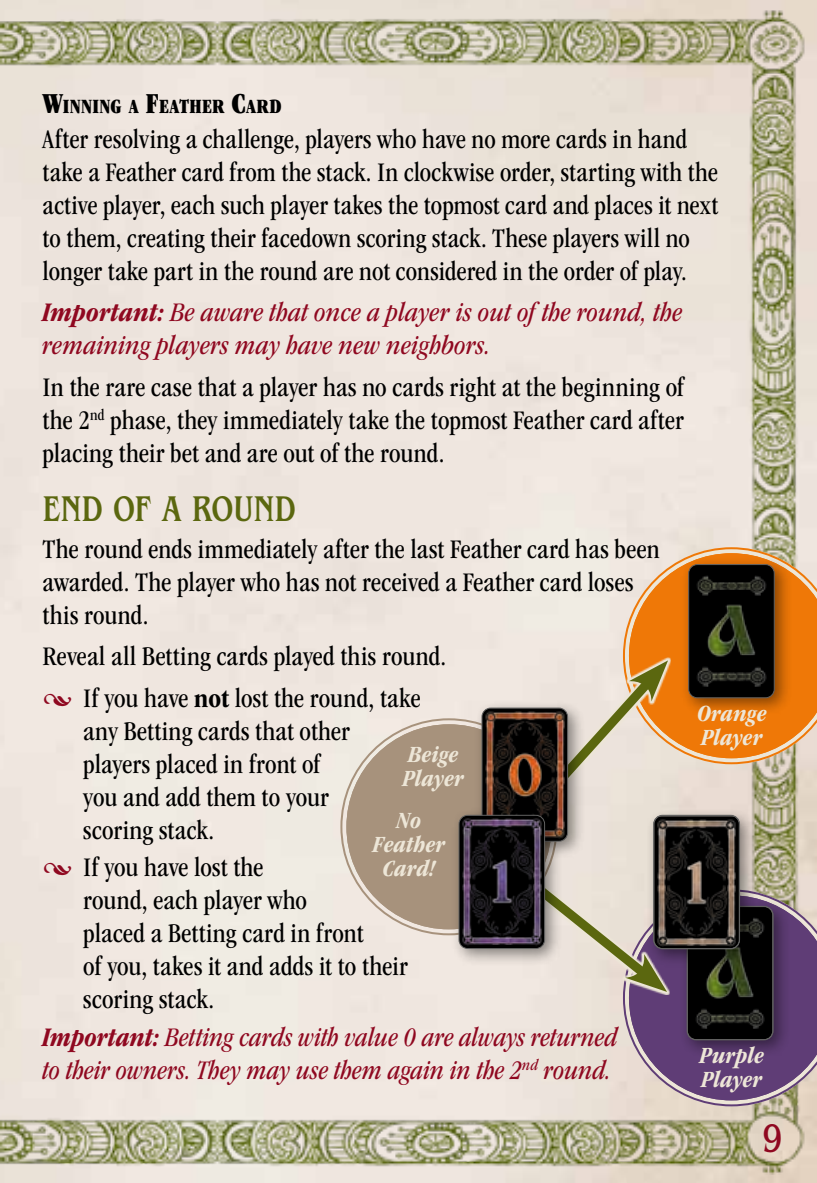
<style>
.page{position:relative;width:817px;height:1183px;background:#fff}
.page>*{position:absolute;margin:0;border:0;box-sizing:border-box;transform-origin:0 0}
.t1{font:500 condensed 42px "Benguiat Std";color:#8f0820;scale:.95 1}
.t2{font:500 condensed 37.5px "Benguiat Std";letter-spacing:-.01em;color:#5b670f;scale:.95 1}
.t3{font:condensed 27.6px/33px "ITC Garamond Std";letter-spacing:.005em;color:#000}
.t4{font:italic condensed 27.6px/33px "ITC Garamond Std";letter-spacing:.005em;color:#8f0820}
.t5{font:italic 700 condensed 24px/24px "ITC Garamond Std";letter-spacing:.005em;color:#ede6d7}
.t6{font:21px "ITC Garamond Std Ult Cond";letter-spacing:.015em;color:#000;scale:.95 1}
.s1{font-size:30px}
.s2{font-weight:700}
.s3{font-family:"Minion Pro";font-weight:700;font-stretch:normal;color:#8f0820}
</style>
<div class="page">
<img style="left:0;top:0;width:814px;height:1182px">
<svg style="left:622px;top:547px;width:194px;height:6px"></svg>
<svg style="left:622px;top:1100px;width:194px;height:6px"></svg>
<div style="left:346px;top:724px;width:205px;height:205px;background:#a7927c;border-radius:50%"></div>
<div style="left:450px;top:806px;width:113px;height:160px;background:#000;opacity:.45"></div>
<svg style="left:459px;top:553px;width:357px;height:547px;background:#a79282"></svg>
<img style="left:459px;top:815px;width:85px;height:133px">
<div style="left:458px;top:814px;width:86px;height:134px;border:1px solid #626261;border-radius:9px"></div>
<p class="t6" style="left:43px;top:94px;width:253px"><span class="s1">W</span>INNING A <span class="s1">F</span>EATHER <span class="s1">C</span>ARD</p>
<p class="t3" style="left:43px;top:123px;width:677px">After resolving a challenge, players who have no more cards in hand take a Feather card from the stack. In clockwise order, starting with the active player, each such player takes the topmost card and places it next to them, creating their facedown scoring stack. These players will no longer take part in the round are not considered in the order of play.</p>
<p class="t4" style="left:43px;top:296px;width:641px"><span class="s2">Important:</span> Be aware that once a player is out of the round, the remaining players may have new neighbors.</p>
<p class="t3" style="left:43px;top:371px;width:643px;text-align:justify">In the rare case that a player has no cards right at the beginning of the 2<sup>nd</sup> phase, they immediately take the topmost Feather card after placing their bet and are out of the round.</p>
<h2 class="t2" style="left:43px;top:487px;width:268px">END OF A ROUND</h2>
<p class="t3" style="left:43px;top:532px;width:618px">The round ends immediately after the last Feather card has been awarded. The player who has not received a Feather card loses this round.</p>
<p class="t3" style="left:43px;top:636px;width:405px;line-height:41.4px">Reveal all Betting cards played this round.<br><span class="s3">Ӱ</span> If you have <span class="s2">not</span> lost the round, take</p>
<p class="t3" style="left:83px;top:714px;width:268px">any Betting cards that other players placed in front of you and add them to your scoring stack.</p>
<p class="t3" style="left:83px;top:851px;width:326px;text-indent:-41px"><span class="s3">Ӱ</span> If you have lost the<br>round, each player who<br>placed a Betting card in front<br>of you, takes it and adds it to their scoring stack.</p>
<p class="t4" style="left:43px;top:1020px;width:576px"><span class="s2">Important:</span> Betting cards with value 0 are always returned to their owners. They may use them again in the 2<sup>nd</sup> round.</p>
<p class="t5" style="left:697px;top:701px;width:71px">Orange<br>Player</p>
<p class="t5" style="left:402px;top:741px;width:63px">Beige<br>Player</p>
<p class="t5" style="left:373px;top:807px;width:74px;text-align:center">No<br>Feather<br>Card!</p>
<p class="t5" style="left:699px;top:1043px;width:66px">Purple<br>Player</p>
<h1 class="t1" style="left:762px;top:1114px;width:23px">9</h1>
</div>
